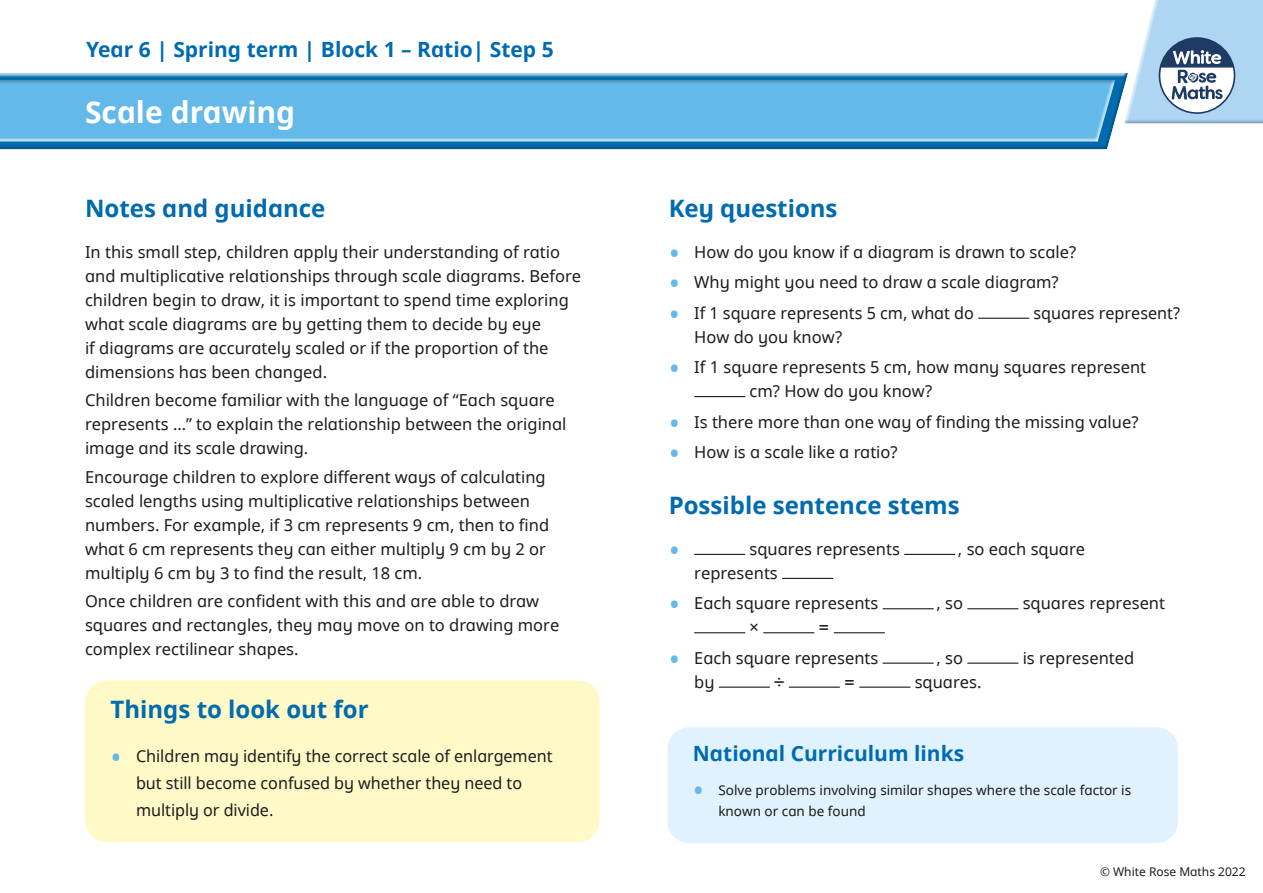
<style>
.page{position:relative;width:1263px;height:893px;background:#fff}
.page>*{position:absolute;margin:0;border:0;box-sizing:border-box;transform-origin:0 0}
.t1{font:30px "White Rose Noto bold";color:#fff}
.t2{font:30px "White Rose Noto regular";color:#63b9e9}
.t3{font:24px "White Rose Noto bold";color:#006baf}
.t4{font:21px "White Rose Noto bold";color:#006baf}
.t5{font:16.5px/24px "White Rose Noto regular";color:#1d1d1b}
.t6{font:13.5px/21px "White Rose Noto regular";color:#1d1d1b}
.t7{font:12px "White Rose Noto regular";color:#1d1d1b}
.s1{font-size:30px;color:#63b9e9}
</style>
<div class="page">
<div style="left:0;top:71px;width:1129px;height:81px;background:#1d1d1b;opacity:.27"></div>
<div style="left:1123px;top:0;width:140px;height:125px;background:#dce1e5"></div>
<div style="left:0;top:78px;width:1115px;height:65px;background:#1d1d1b;opacity:.27"></div>
<svg style="left:1124px;top:0;width:139px;height:123px;background:#afcce2"></svg>
<div style="left:668px;top:727px;width:510px;height:116px;background:#e0f2fd;border-radius:21px"></div>
<hr style="left:978px;top:318px;width:51px;height:1px;background:#1d1d1b">
<hr style="left:694px;top:396px;width:51px;height:1px;background:#1d1d1b">
<hr style="left:694px;top:554px;width:51px;height:1px;background:#1d1d1b">
<hr style="left:904px;top:554px;width:51px;height:1px;background:#1d1d1b">
<hr style="left:782px;top:578px;width:51px;height:1px;background:#1d1d1b">
<hr style="left:883px;top:608px;width:51px;height:1px;background:#1d1d1b">
<hr style="left:967px;top:608px;width:51px;height:1px;background:#1d1d1b">
<hr style="left:694px;top:632px;width:51px;height:1px;background:#1d1d1b">
<hr style="left:763px;top:632px;width:51px;height:1px;background:#1d1d1b">
<hr style="left:834px;top:632px;width:51px;height:1px;background:#1d1d1b">
<hr style="left:883px;top:663px;width:51px;height:1px;background:#1d1d1b">
<hr style="left:967px;top:663px;width:51px;height:1px;background:#1d1d1b">
<hr style="left:719px;top:687px;width:51px;height:1px;background:#1d1d1b">
<hr style="left:789px;top:687px;width:51px;height:1px;background:#1d1d1b">
<hr style="left:859px;top:687px;width:51px;height:1px;background:#1d1d1b">
<div style="left:85px;top:680px;width:515px;height:162px;background:#fff9c8;border-radius:21px"></div>
<p class="t4" style="left:86px;top:35px;width:469px">Year 6 | Spring term | Block 1 – Ratio| Step 5</p>
<h1 class="t1" style="left:85px;top:91px;width:212px">Scale drawing</h1>
<h2 class="t3" style="left:85px;top:191px;width:242px">Notes and guidance</h2>
<p class="t5" style="left:85px;top:239px;width:498px">In this small step, children apply their understanding of ratio and multiplicative relationships through scale diagrams. Before children begin to draw, it is important to spend time exploring what scale diagrams are by getting them to decide by eye<br>if diagrams are accurately scaled or if the proportion of the dimensions has been changed.</p>
<p class="t5" style="left:85px;top:388px;width:483px">Children become familiar with the language of “Each square represents …” to explain the relationship between the original image and its scale drawing.</p>
<p class="t5" style="left:85px;top:464px;width:466px">Encourage children to explore different ways of calculating scaled lengths using multiplicative relationships between numbers. For example, if 3 cm represents 9 cm, then to find what 6 cm represents they can either multiply 9 cm by 2 or multiply 6 cm by 3 to find the result, 18 cm.</p>
<p class="t5" style="left:85px;top:588px;width:476px">Once children are confident with this and are able to draw squares and rectangles, they may move on to drawing more complex rectilinear shapes.</p>
<h2 class="t3" style="left:111px;top:692px;width:260px">Things to look out for</h2>
<p class="t5" style="left:136px;top:742px;width:418px;line-height:27px;text-indent:-26px"><span class="s1">•</span> Children may identify the correct scale of enlargement but still become confused by whether they need to multiply or divide.</p>
<h2 class="t3" style="left:669px;top:191px;width:170px">Key questions</h2>
<p class="t5" style="left:669px;top:239px;width:409px"><span class="s1">•</span> How do you know if a diagram is drawn to scale?</p>
<p class="t5" style="left:669px;top:270px;width:392px"><span class="s1">•</span> Why might you need to draw a scale diagram?</p>
<p class="t5" style="left:669px;top:300px;width:307px"><span class="s1">•</span> If 1 square represents 5 cm, what do</p>
<p class="t5" style="left:1033px;top:300px;width:148px">squares represent?</p>
<p class="t5" style="left:694px;top:324px;width:149px">How do you know?</p>
<p class="t5" style="left:749px;top:355px;width:398px;text-indent:-81px"><span class="s1">•</span> If 1 square represents 5 cm, how many squares represent cm? How do you know?</p>
<p class="t5" style="left:669px;top:409px;width:471px"><span class="s1">•</span> Is there more than one way of finding the missing value?</p>
<p class="t5" style="left:669px;top:439px;width:230px"><span class="s1">•</span> How is a scale like a ratio?</p>
<h2 class="t3" style="left:669px;top:488px;width:293px">Possible sentence stems</h2>
<h1 class="t2" style="left:669px;top:529px;width:13px">•</h1>
<p class="t5" style="left:749px;top:536px;width:152px">squares represents</p>
<p class="t5" style="left:958px;top:536px;width:129px">, so each square</p>
<p class="t5" style="left:694px;top:560px;width:85px">represents</p>
<p class="t5" style="left:669px;top:591px;width:211px"><span class="s1">•</span> Each square represents</p>
<p class="t5" style="left:936px;top:591px;width:28px">, so</p>
<p class="t5" style="left:1023px;top:591px;width:144px">squares represent</p>
<p class="t5" style="left:749px;top:615px;width:11px">×</p>
<p class="t5" style="left:818px;top:615px;width:12px">=</p>
<p class="t5" style="left:669px;top:645px;width:211px"><span class="s1">•</span> Each square represents</p>
<p class="t5" style="left:936px;top:645px;width:28px">, so</p>
<p class="t5" style="left:1023px;top:645px;width:113px">is represented</p>
<p class="t5" style="left:694px;top:669px;width:22px">by</p>
<p class="t5" style="left:774px;top:669px;width:12px">÷</p>
<p class="t5" style="left:844px;top:669px;width:12px">=</p>
<p class="t5" style="left:915px;top:669px;width:68px">squares.</p>
<p class="t4" style="left:693px;top:739px;width:273px">National Curriculum links</p>
<p class="t6" style="left:718px;top:779px;width:414px;text-indent:-26px"><span class="s1">•</span> Solve problems involving similar shapes where the scale factor is known or can be found</p>
<p class="t7" style="left:1100px;top:863px;width:147px">© White Rose Maths 2022</p>
</div>
